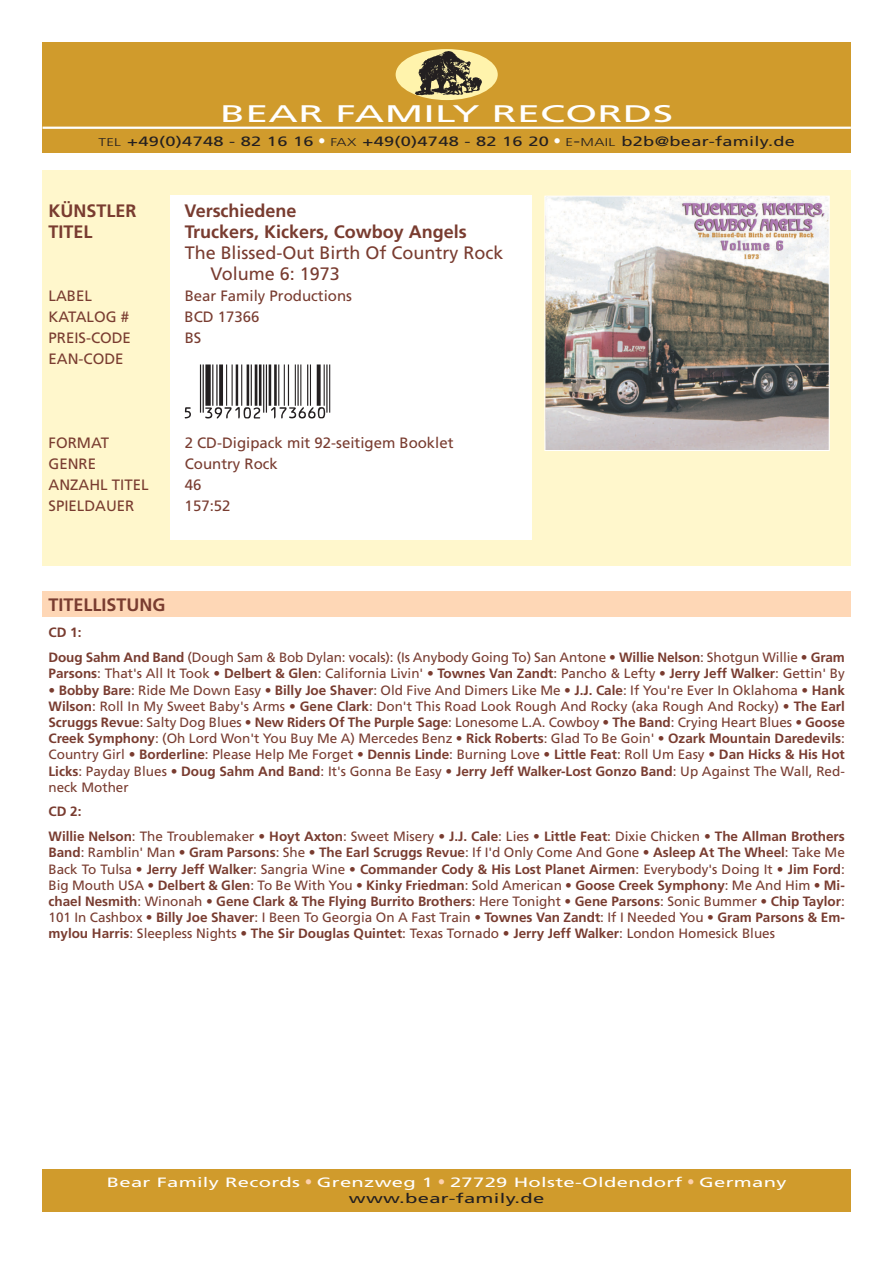
<style>
.page{position:relative;width:893px;height:1263px;background:#fff}
.page>*{position:absolute;margin:0;border:0;box-sizing:border-box;transform-origin:0 0}
.t1{font:108px "UPC Half Narrow";color:#231f20}
.t2{font:24px "Frutiger";letter-spacing:.01em;color:#fff;scale:1.7 1}
.t3{font:700 18px "Frutiger";color:#793c30}
.t4{font:18px/21px "Frutiger";color:#793c30}
.t5{font:15px "Frutiger";color:#793c30}
.t6{font:13.5px/16.2px "Frutiger";color:#793c30}
.t7{font:700 13.5px/16.2px "Frutiger";color:#793c30}
.t8{font:13.5px/16.5px "Frutiger";letter-spacing:.015em;color:#fff;text-align:center;scale:1.5 1}
.t9{font:13.5px "Frutiger";letter-spacing:.015em;color:#231f20;scale:1.35 1}
.s1{font-weight:300;font-size:11.25px}
.s2{font-weight:300;font-size:15px;color:#fff}
.s3{font-weight:300;font-size:15px}
.s4{font-weight:700}
.s5{font-weight:400}
.s6{font-weight:300;font-size:15px;color:#fdd1ad}
.s7{color:#231f20}
</style>
<div class="page">
<div style="left:43px;top:591px;width:807px;height:26px;background:#fed7b6"></div>
<div style="left:43px;top:43px;width:807px;height:110px;background:#d09b2c"></div>
<div style="left:43px;top:1169px;width:807px;height:43px;background:#d09b2c"></div>
<div style="left:395px;top:49px;width:102px;height:51px;background:#fff3ac;border-radius:50%"></div>
<img style="left:413px;top:49px;width:69px;height:49px">
<hr style="left:43px;top:127px;width:807px;height:2px;background:#fff">
<div style="left:43px;top:170px;width:807px;height:396px;background:#fff7cc"></div>
<div style="left:170px;top:196px;width:361px;height:344px;background:#fff"></div>
<img style="left:546px;top:198px;width:281px;height:251px">
<div style="left:544px;top:196px;width:285px;height:255px;border:1px solid #fff"></div>
<h2 class="t2" style="left:220px;top:104px;width:268px">BEAR FAMILY RECORDS</h2>
<p class="t9" style="left:98px;top:136px;width:517px"><span class="s1">TEL</span> +49(0)4748 - 82 16 16 <span class="s2">•</span> <span class="s1">FAX</span> +49(0)4748 - 82 16 20 <span class="s2">•</span> <span class="s1">E</span><span class="s3">-</span><span class="s1">MAIL</span> b2b@bear-family.de</p>
<h3 class="t3" style="left:49px;top:204px;width:89px">KÜNSTLER</h3>
<h3 class="t3" style="left:185px;top:204px;width:113px">Verschiedene</h3>
<h3 class="t3" style="left:49px;top:225px;width:45px">TITEL</h3>
<h3 class="t3" style="left:185px;top:225px;width:284px">Truckers, Kickers, Cowboy Angels</h3>
<h3 class="t4" style="left:211px;top:244px;width:294px;text-indent:-26px">The Blissed-Out Birth Of Country Rock<br>Volume 6: 1973</h3>
<p class="t5" style="left:49px;top:290px;width:45px">LABEL</p>
<p class="t5" style="left:185px;top:290px;width:169px">Bear Family Productions</p>
<p class="t5" style="left:49px;top:311px;width:82px">KATALOG #</p>
<p class="t5" style="left:185px;top:311px;width:76px">BCD 17366</p>
<p class="t5" style="left:49px;top:332px;width:84px">PREIS-CODE</p>
<p class="t5" style="left:185px;top:332px;width:18px">BS</p>
<p class="t5" style="left:49px;top:353px;width:76px">EAN-CODE</p>
<h1 class="t1" style="left:185px;top:318px;width:157px">ÇxDTRBAMy173660z</h1>
<p class="t5" style="left:49px;top:437px;width:62px">FORMAT</p>
<p class="t5" style="left:185px;top:437px;width:270px">2 CD-Digipack mit 92-seitigem Booklet</p>
<p class="t5" style="left:49px;top:458px;width:49px">GENRE</p>
<p class="t5" style="left:185px;top:458px;width:95px">Country Rock</p>
<p class="t5" style="left:49px;top:479px;width:101px">ANZAHL TITEL</p>
<p class="t5" style="left:185px;top:479px;width:18px">46</p>
<p class="t5" style="left:49px;top:500px;width:87px">SPIELDAUER</p>
<p class="t5" style="left:185px;top:500px;width:47px">157:52</p>
<h3 class="t3" style="left:49px;top:597px;width:118px">TITELLISTUNG</h3>
<p class="t6" style="left:49px;top:621px;width:797px;line-height:24.8px"><span class="s4">CD 1:<br>Doug Sahm And Band</span> (Dough Sam &amp; Bob Dylan: vocals): (Is Anybody Going To) San Antone • <span class="s4">Willie Nelson</span>: Shotgun Willie • <span class="s4">Gram</span></p>
<p class="t6" style="left:49px;top:667px;width:797px"><span class="s4">Parsons</span>: That's All It Took • <span class="s4">Delbert &amp; Glen</span>: California Livin' • <span class="s4">Townes Van Zandt</span>: Pancho &amp; Lefty • <span class="s4">Jerry Jeff Walker</span>: Gettin' By</p>
<p class="t6" style="left:49px;top:683px;width:797px;text-align:justify">• <span class="s4">Bobby Bare</span>: Ride Me Down Easy • <span class="s4">Billy Joe Shaver</span>: Old Five And Dimers Like Me • <span class="s4">J.J. Cale</span>: If You're Ever In Oklahoma • <span class="s4">Hank Wilson</span>: Roll In My Sweet Baby's Arms • <span class="s4">Gene Clark</span>: Don't This Road Look Rough And Rocky (aka Rough And Rocky) • <span class="s4">The Earl Scruggs Revue</span>: Salty Dog Blues • <span class="s4">New Riders Of The Purple Sage</span>: Lonesome L.A. Cowboy • <span class="s4">The Band</span>: Crying Heart Blues • <span class="s4">Goose Creek Symphony</span>: (Oh Lord Won't You Buy Me A) Mercedes Benz • <span class="s4">Rick Roberts</span>: Glad To Be Goin' • <span class="s4">Ozark Mountain Daredevils</span>:<br>Country Girl • <span class="s4">Borderline</span>: Please Help Me Forget • <span class="s4">Dennis Linde</span>: Burning Love • <span class="s4">Little Feat</span>: Roll Um Easy • <span class="s4">Dan Hicks &amp; His Hot Licks</span>: Payday Blues • <span class="s4">Doug Sahm And Band</span>: It's Gonna Be Easy • <span class="s4">Jerry Jeff Walker-Lost Gonzo Band</span>: Up Against The Wall, Red&shy;neck Mother</p>
<p class="t7" style="left:49px;top:800px;width:797px;line-height:24.8px">CD 2:<br>Willie Nelson<span class="s5">: The Troublemaker •</span> Hoyt Axton<span class="s5">: Sweet Misery •</span> J.J. Cale<span class="s5">: Lies •</span> Little Feat<span class="s5">: Dixie Chicken •</span> The Allman Brothers</p>
<p class="t7" style="left:48px;top:845px;width:797px;text-align:justify">Band<span class="s5">: Ramblin' Man •</span> Gram Parsons<span class="s5">: She •</span> The Earl Scruggs Revue<span class="s5">: If I'd Only Come And Gone •</span> Asleep At The Wheel<span class="s5">: Take Me Back To Tulsa •</span> Jerry Jeff Walker<span class="s5">: Sangria Wine •</span> Commander Cody &amp; His Lost Planet Airmen<span class="s5">: Everybody's Doing It •</span> Jim Ford<span class="s5">:<br>Big Mouth USA •</span> Delbert &amp; Glen<span class="s5">: To Be With You •</span> Kinky Friedman<span class="s5">: Sold American •</span> Goose Creek Symphony<span class="s5">: Me And Him •</span> Mi&shy;chael Nesmith<span class="s5">: Winonah •</span> Gene Clark &amp; The Flying Burrito Brothers<span class="s5">: Here Tonight •</span> Gene Parsons<span class="s5">: Sonic Bummer •</span> Chip Taylor<span class="s5">:<br>101 In Cashbox •</span> Billy Joe Shaver<span class="s5">: I Been To Georgia On A Fast Train •</span> Townes Van Zandt<span class="s5">: If I Needed You •</span> Gram Parsons &amp; Em&shy;mylou Harris<span class="s5">: Sleepless Nights •</span> The Sir Douglas Quintet<span class="s5">: Texas Tornado •</span> Jerry Jeff Walker<span class="s5">: London Homesick Blues</span></p>
<p class="t8" style="left:107px;top:1175px;width:454px">Bear Family Records <span class="s6">•</span> Grenzweg 1 <span class="s6">•</span> 27729 Holste-Oldendorf <span class="s6">•</span> Germany <span class="s7">www.bear-family.de</span></p>
</div>
